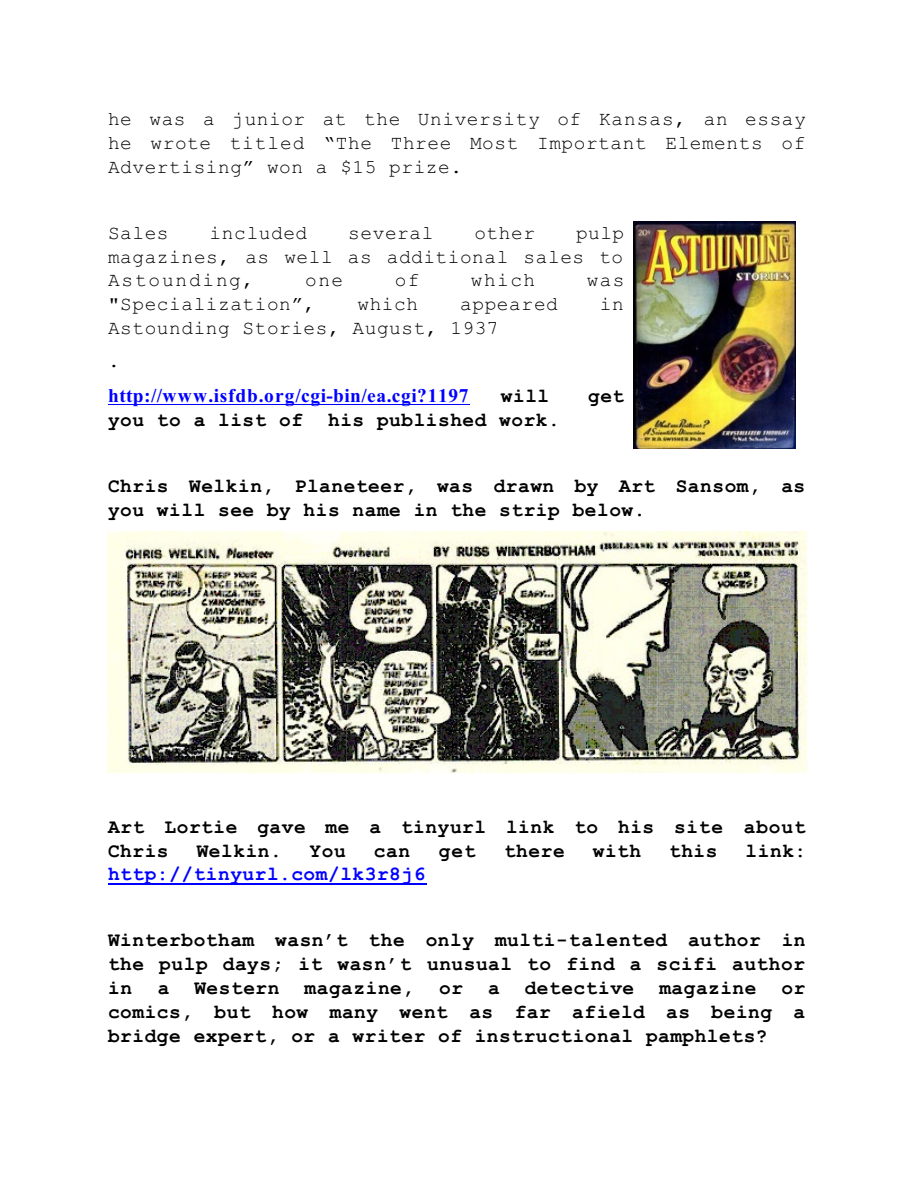
<style>
.page{position:relative;width:918px;height:1188px;background:#fff}
.page>*{position:absolute;margin:0;border:0;box-sizing:border-box;transform-origin:0 0}
.t1{font:700 19.5px/24px "Courier New";letter-spacing:.03em;color:#000}
.t2{font:19.5px/23.7px "Courier New";letter-spacing:.03em;color:#000;text-align:justify}
.t3{font:700 19.5px "Times New Roman";letter-spacing:.035em;color:#00f}
.t4{font:700 19.5px "Courier New";letter-spacing:.03em;color:#00f}
</style>
<div class="page">
<hr style="left:108px;top:404px;width:362px;height:1px;background:#00f">
<img style="left:108px;top:531px;width:700px;height:242px">
<hr style="left:108px;top:883px;width:318px;height:2px;background:#00f">
<img style="left:634px;top:221px;width:162px;height:227px">
<p class="t2" style="left:108px;top:109px;width:699px">he was a junior at the University of Kansas, an essay he wrote titled “The Three Most Important Elements of Advertising” won a $15 prize.</p>
<p class="t2" style="left:108px;top:223px;width:62px">Sales</p>
<p class="t2" style="left:210px;top:223px;width:99px">included</p>
<p class="t2" style="left:348px;top:223px;width:87px">several</p>
<p class="t2" style="left:474px;top:223px;width:62px">other</p>
<p class="t2" style="left:108px;top:222px;width:518px;text-indent:468px">pulp magazines, as well as additional sales to Astounding,</p>
<p class="t2" style="left:305px;top:270px;width:39px">one</p>
<p class="t2" style="left:395px;top:270px;width:26px">of</p>
<p class="t2" style="left:471px;top:270px;width:66px">which</p>
<p class="t2" style="left:587px;top:270px;width:39px">was</p>
<p class="t2" style="left:108px;top:294px;width:209px">"Specialization”,</p>
<p class="t2" style="left:357px;top:294px;width:62px">which</p>
<p class="t2" style="left:460px;top:294px;width:99px">appeared</p>
<p class="t2" style="left:600px;top:294px;width:25px">in</p>
<p class="t2" style="left:108px;top:313px;width:392px;line-height:32.7px">Astounding Stories, August, 1937 .</p>
<p class="t3" style="left:108px;top:389px;width:362px">http://www.isfdb.org/cgi-bin/ea.cgi?1197</p>
<p class="t1" style="left:501px;top:386px;width:50px">will</p>
<p class="t1" style="left:588px;top:386px;width:38px">get</p>
<p class="t1" style="left:108px;top:410px;width:197px">you to a list of</p>
<p class="t1" style="left:328px;top:410px;width:233px">his published work.</p>
<p class="t1" style="left:108px;top:476px;width:699px">Chris Welkin, Planeteer, was drawn by Art Sansom, as you will see by his name in the strip below.</p>
<p class="t1" style="left:108px;top:817px;width:699px">Art Lortie gave me a tinyurl link to his site about<br>Chris</p>
<p class="t1" style="left:197px;top:841px;width:86px">Welkin.</p>
<p class="t1" style="left:310px;top:841px;width:38px">You</p>
<p class="t1" style="left:374px;top:841px;width:38px">can</p>
<p class="t1" style="left:439px;top:841px;width:38px">get</p>
<p class="t1" style="left:504px;top:841px;width:62px">there</p>
<p class="t1" style="left:593px;top:841px;width:50px">with</p>
<p class="t1" style="left:669px;top:841px;width:50px">this</p>
<p class="t1" style="left:746px;top:841px;width:62px">link:</p>
<p class="t4" style="left:108px;top:868px;width:319px">http://tinyurl.com/lk3r8j6</p>
<p class="t1" style="left:108px;top:930px;width:699px;text-align:justify">Winterbotham wasn’t the only multi-talented author in the pulp days; it wasn’t unusual to find a scifi author in</p>
<p class="t1" style="left:158px;top:978px;width:13px">a</p>
<p class="t1" style="left:194px;top:978px;width:87px">Western</p>
<p class="t1" style="left:305px;top:978px;width:111px">magazine,</p>
<p class="t1" style="left:439px;top:978px;width:25px">or</p>
<p class="t1" style="left:488px;top:978px;width:13px">a</p>
<p class="t1" style="left:525px;top:978px;width:111px">detective</p>
<p class="t1" style="left:659px;top:978px;width:99px">magazine</p>
<p class="t1" style="left:108px;top:978px;width:699px;text-align:justify;text-indent:674px">or comics, but how many went as far afield as being a bridge expert, or a writer of instructional pamphlets?</p>
</div>
